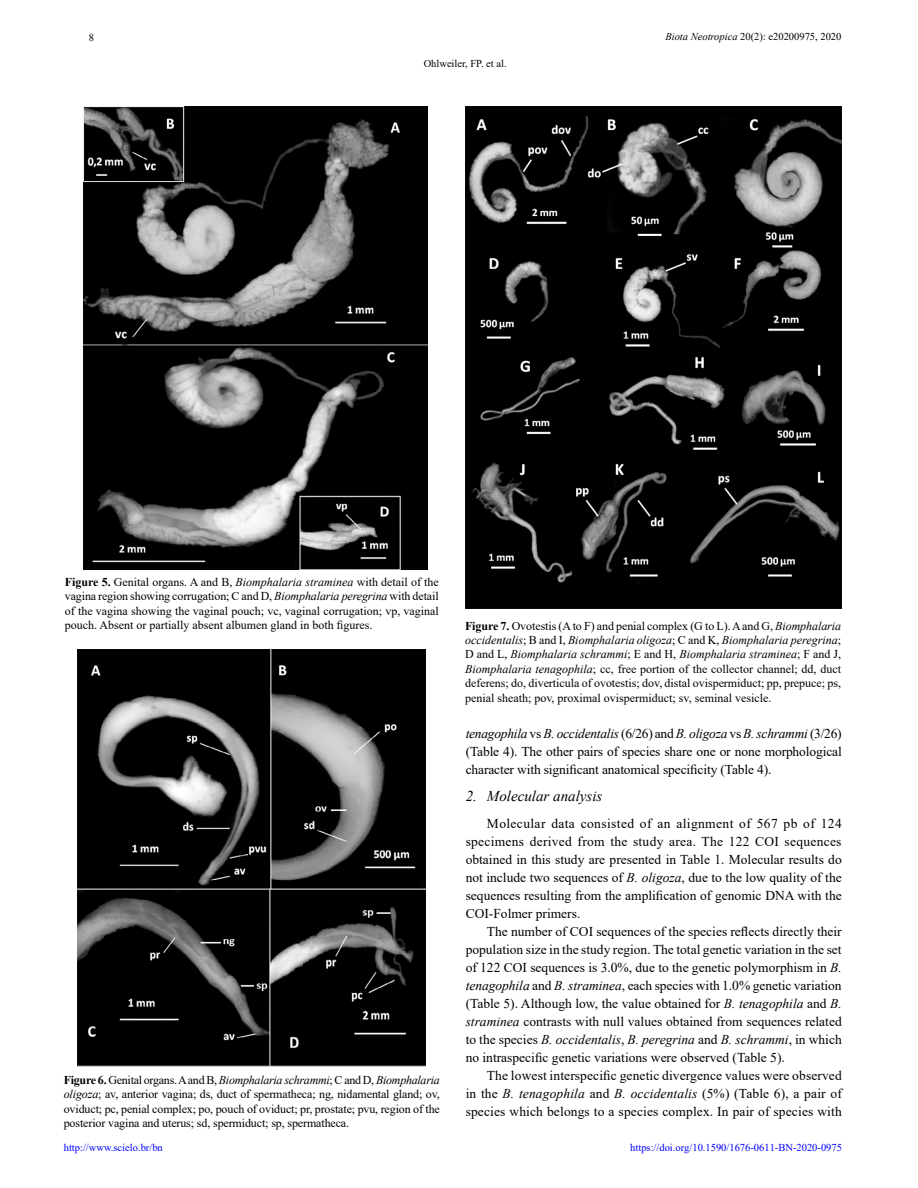
<style>
.page{position:relative;width:918px;height:1188px;background:#fff}
.page>*{position:absolute;margin:0;border:0;box-sizing:border-box;transform-origin:0 0}
.t1{font:italic 15px "Times New Roman";color:#000}
.t2{font:13.5px/18px "Times New Roman";color:#000;text-align:justify}
.t3{font:12px/14.4px "Times New Roman";color:#000;text-align:justify}
.t4{font:10.5px "Times New Roman";color:#00f}
.t5{font:10.5px "Times New Roman";color:#000}
.s1{font-style:italic}
.s2{font-weight:700}
</style>
<div class="page">
<img style="left:83px;top:106px;width:345px;height:463px">
<img style="left:78px;top:649px;width:348px;height:417px">
<img style="left:465px;top:106px;width:377px;height:502px">
<p class="t5" style="left:89px;top:31px;width:7px">8</p>
<p class="t5" style="left:424px;top:56px;width:84px">Ohlweiler, FP. et al.</p>
<p class="t5" style="left:665px;top:29px;width:178px"><span class="s1">Biota Neotropica</span> 20(2): e20200975, 2020</p>
<p class="t3" style="left:65px;top:574px;width:376px"><span class="s2">Figure 5.</span> Genital organs. A and B, <span class="s1">Biomphalaria straminea</span> with detail of the vagina region showing corrugation; C and D, <span class="s1">Biomphalaria peregrina</span> with detail of the vagina showing the vaginal pouch; vc, vaginal corrugation; vp, vaginal pouch. Absent or partially absent albumen gland in both figures.</p>
<p class="t3" style="left:64px;top:1072px;width:378px"><span class="s2">Figure 6.</span> Genital organs. A and B, <span class="s1">Biomphalaria schrammi</span>; C and D, <span class="s1">Biomphalaria oligoza</span>; av, anterior vagina; ds, duct of spermatheca; ng, nidamental gland; ov, oviduct; pc, penial complex; po, pouch of oviduct; pr, prostate; pvu, region of the posterior vagina and uterus; sd, spermiduct; sp, spermatheca.</p>
<p class="t3" style="left:465px;top:618px;width:378px"><span class="s2">Figure 7.</span> Ovotestis (A to F) and penial complex (G to L). A and G, <span class="s1">Biomphalaria occidentalis</span>; B and I, <span class="s1">Biomphalaria oligoza</span>; C and K, <span class="s1">Biomphalaria peregrina</span>; D and L, <span class="s1">Biomphalaria schrammi</span>; E and H, <span class="s1">Biomphalaria straminea</span>; F and J, <span class="s1">Biomphalaria tenagophila</span>; cc, free portion of the collector channel; dd, duct deferens; do, diverticula of ovotestis; dov, distal ovispermiduct; pp, prepuce; ps, penial sheath; pov, proximal ovispermiduct; sv, seminal vesicle.</p>
<p class="t2" style="left:466px;top:724px;width:378px"><span class="s1">tenagophila</span> vs <span class="s1">B. occidentalis</span> (6/26) and <span class="s1">B. oligoza</span> vs <span class="s1">B. schrammi</span> (3/26) (Table 4). The other pairs of species share one or none morphological character with significant anatomical specificity (Table 4).</p>
<p class="t1" style="left:466px;top:785px;width:138px">2. Molecular analysis</p>
<p class="t2" style="left:466px;top:814px;width:378px;text-indent:21px">Molecular data consisted of an alignment of 567 pb of 124 specimens derived from the study area. The 122 COI sequences obtained in this study are presented in Table 1. Molecular results do not include two sequences of <span class="s1">B. oligoza</span>, due to the low quality of the sequences resulting from the amplification of genomic DNA with the COI-Folmer primers.</p>
<p class="t2" style="left:466px;top:922px;width:378px;text-indent:21px">The number of COI sequences of the species reflects directly their population size in the study region. The total genetic variation in the set of 122 COI sequences is 3.0%, due to the genetic polymorphism in <span class="s1">B. tenagophila</span> and <span class="s1">B. straminea</span>, each species with 1.0% genetic variation (Table 5). Although low, the value obtained for <span class="s1">B. tenagophila</span> and <span class="s1">B. straminea</span> contrasts with null values obtained from sequences related to the species <span class="s1">B. occidentalis</span>, <span class="s1">B. peregrina</span> and <span class="s1">B. schrammi</span>, in which no intraspecific genetic variations were observed (Table 5).</p>
<p class="t2" style="left:466px;top:1066px;width:378px;text-indent:21px">The lowest interspecific genetic divergence values were observed in the <span class="s1">B. tenagophila</span> and <span class="s1">B. occidentalis</span> (5%) (Table 6), a pair of species which belongs to a species complex. In pair of species with</p>
<p class="t4" style="left:64px;top:1140px;width:101px">http://www.scielo.br/bn</p>
<p class="t4" style="left:630px;top:1140px;width:213px">https://doi.org/10.1590/1676-0611-BN-2020-0975</p>
</div>
